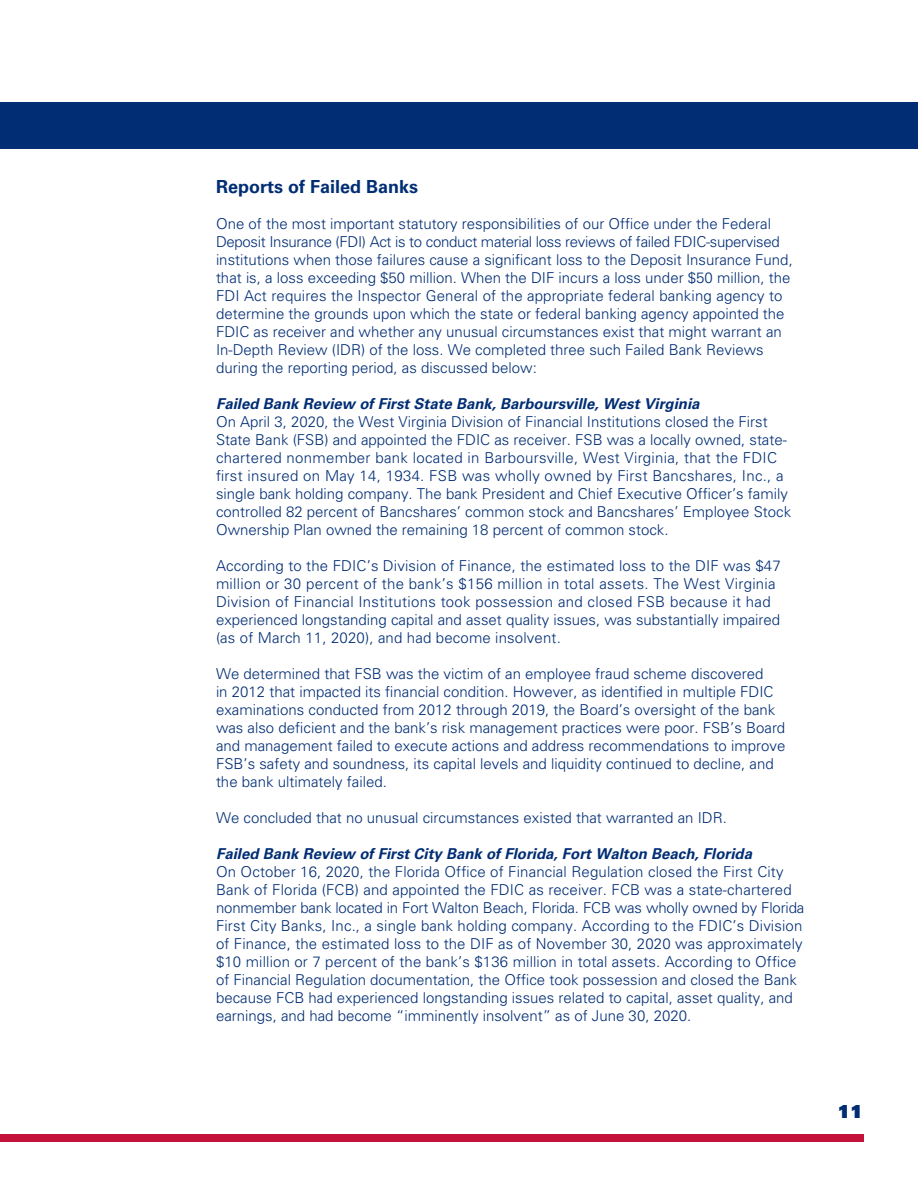
<style>
.page{position:relative;width:918px;height:1188px;background:#fff}
.page>*{position:absolute;margin:0;border:0;box-sizing:border-box;transform-origin:0 0}
.body{font:700 18px "Univers LT Std";color:#002d74}
.t1{font:18px "Univers LT Std X Black";color:#002d74}
.body-2{font:300 15px/18px "Univers LT Std";color:#002d74}
.s1{font-weight:700;font-style:italic}
</style>
<div class="page">
<div style="left:0;top:102px;width:918px;height:46px;background:#002d74"></div>
<div style="left:0;top:1134px;width:864px;height:7px;background:#c3113c"></div>
<p class="body" style="left:216px;top:176px;width:204px">Reports of Failed Banks</p>
<p class="body-2" style="left:216px;top:215px;width:578px">One of the most important statutory responsibilities of our Office under the Federal Deposit Insurance (FDI) Act is to conduct material loss reviews of failed FDIC-supervised institutions when those failures cause a significant loss to the Deposit Insurance Fund, that is, a loss exceeding $50 million. When the DIF incurs a loss under $50 million, the FDI Act requires the Inspector General of the appropriate federal banking agency to determine the grounds upon which the state or federal banking agency appointed the FDIC as receiver and whether any unusual circumstances exist that might warrant an In-Depth Review (IDR) of the loss. We completed three such Failed Bank Reviews during the reporting period, as discussed below:</p>
<p class="body-2" style="left:216px;top:395px;width:577px"><span class="s1">Failed Bank Review of First State Bank, Barboursville, West Virginia<br></span>On April 3, 2020, the West Virginia Division of Financial Institutions closed the First State Bank (FSB) and appointed the FDIC as receiver. FSB was a locally owned, state&shy;chartered nonmember bank located in Barboursville, West Virginia, that the FDIC first insured on May 14, 1934. FSB was wholly owned by First Bancshares, Inc., a single bank holding company. The bank President and Chief Executive Officer’s family controlled 82 percent of Bancshares’ common stock and Bancshares’ Employee Stock Ownership Plan owned the remaining 18 percent of common stock.</p>
<p class="body-2" style="left:216px;top:557px;width:566px">According to the FDIC’s Division of Finance, the estimated loss to the DIF was $47 million or 30 percent of the bank’s $156 million in total assets. The West Virginia Division of Financial Institutions took possession and closed FSB because it had experienced longstanding capital and asset quality issues, was substantially impaired (as of March 11, 2020), and had become insolvent.</p>
<p class="body-2" style="left:216px;top:665px;width:571px">We determined that FSB was the victim of an employee fraud scheme discovered<br>in 2012 that impacted its financial condition. However, as identified in multiple FDIC examinations conducted from 2012 through 2019, the Board’s oversight of the bank was also deficient and the bank’s risk management practices were poor. FSB’s Board and management failed to execute actions and address recommendations to improve FSB’s safety and soundness, its capital levels and liquidity continued to decline, and the bank ultimately failed.</p>
<p class="body-2" style="left:216px;top:809px;width:512px">We concluded that no unusual circumstances existed that warranted an IDR.</p>
<p class="body-2" style="left:216px;top:845px;width:590px"><span class="s1">Failed Bank Review of First City Bank of Florida, Fort Walton Beach, Florida<br></span>On October 16, 2020, the Florida Office of Financial Regulation closed the First City Bank of Florida (FCB) and appointed the FDIC as receiver. FCB was a state-chartered nonmember bank located in Fort Walton Beach, Florida. FCB was wholly owned by Florida First City Banks, Inc., a single bank holding company. According to the FDIC’s Division of Finance, the estimated loss to the DIF as of November 30, 2020 was approximately $10 million or 7 percent of the bank’s $136 million in total assets. According to Office of Financial Regulation documentation, the Office took possession and closed the Bank because FCB had experienced longstanding issues related to capital, asset quality, and earnings, and had become “imminently insolvent” as of June 30, 2020.</p>
<p class="t1" style="left:838px;top:1100px;width:27px">11</p>
</div>
